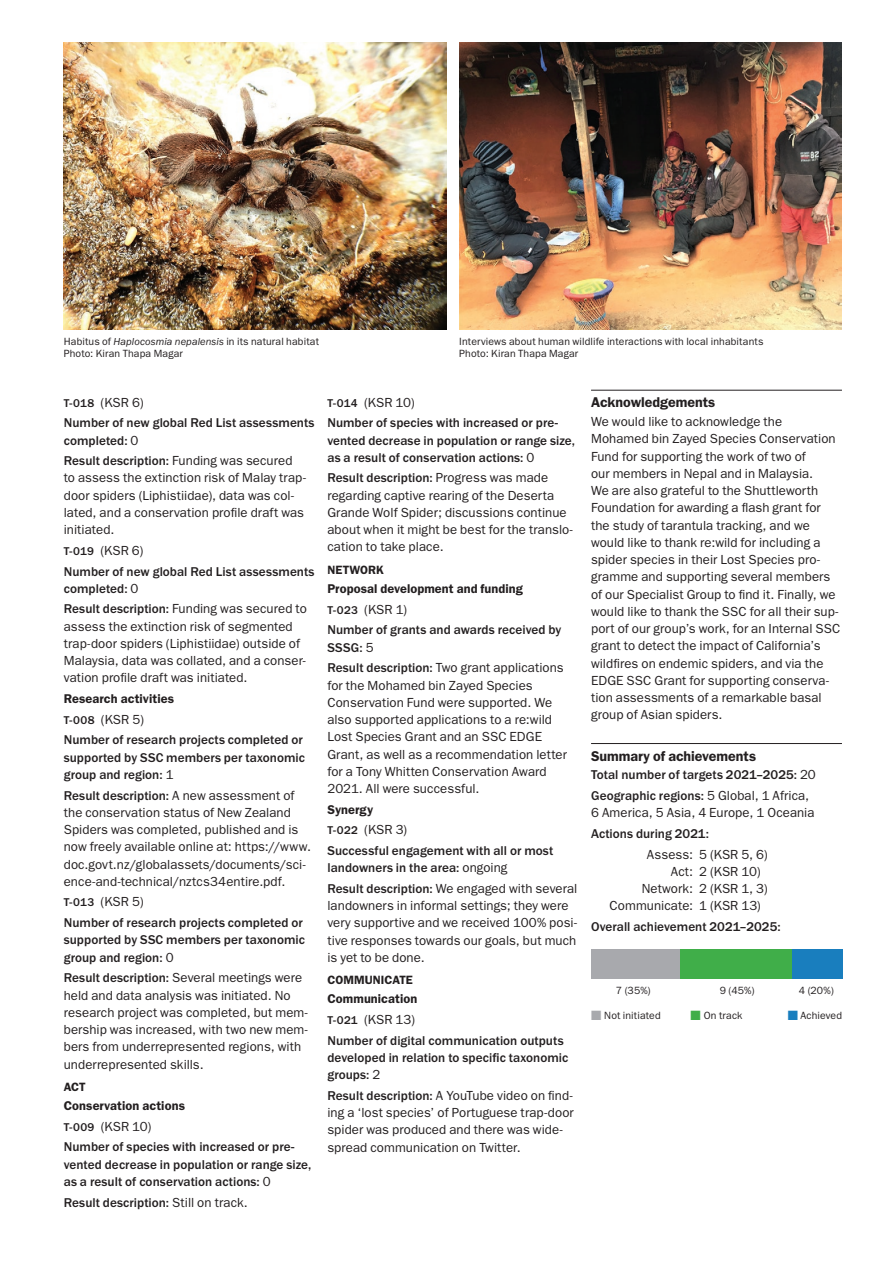
<style>
.page{position:relative;width:893px;height:1263px;background:#fff}
.page>*{position:absolute;margin:0;border:0;box-sizing:border-box;transform-origin:0 0}
.t1{font:600 14.25px "ITC Franklin Gothic Std";color:#231f20}
.t2{font:13.2px/17.2px "ITC Franklin Gothic Std";letter-spacing:.005em;color:#231f20}
.t3{font:500 13.2px/20.7px "ITC Franklin Gothic Std";letter-spacing:.005em;color:#231f20}
.t4{font:600 12.75px "ITC Franklin Gothic Std";letter-spacing:.005em;color:#231f20}
.t5{font:600 12.15px "ITC Franklin Gothic Std";letter-spacing:.005em;color:#231f20}
.t6{font:10.5px/12px "ITC Franklin Gothic Std";letter-spacing:.01em;color:#231f20}
.s1{font-style:italic}
.s2{font-size:11.7px}
.s3{font-weight:400}
.s4{font-weight:500}
.s5{color:#a8a9ad}
.s6{color:#40ae49}
.s7{color:#197ebe}
</style>
<div class="page">
<hr style="left:591px;top:390px;width:251px;height:1px;background:#231f20">
<hr style="left:591px;top:743px;width:251px;height:1px;background:#231f20">
<div style="left:679px;top:949px;width:113px;height:29px;background:#40ae49"></div>
<div style="left:591px;top:949px;width:88px;height:29px;background:#a8a9ad"></div>
<div style="left:792px;top:949px;width:50px;height:29px;background:#197ebe"></div>
<img style="left:459px;top:43px;width:383px;height:286px">
<img style="left:64px;top:43px;width:382px;height:286px">
<p class="t6" style="left:64px;top:336px;width:257px">Habitus of <span class="s1">Haplocosmia nepalensis</span> in its natural habitat<br>Photo: Kiran Thapa Magar</p>
<p class="t6" style="left:459px;top:336px;width:306px">Interviews about human wildlife interactions with local inhabitants<br>Photo: Kiran Thapa Magar</p>
<p class="t3" style="left:64px;top:392px;width:252px"><span class="s2">T-018</span> <span class="s3">(KSR 6)<br></span>Number of new global Red List assessments</p>
<p class="t3" style="left:64px;top:430px;width:230px">completed: <span class="s3">0<br></span>Result description: <span class="s3">Funding was secured</span></p>
<p class="t2" style="left:64px;top:469px;width:244px">to assess the extinction risk of Malay trap&shy;door spiders (Liphistiidae), data was col&shy;lated, and a conservation profile draft was initiated.</p>
<p class="t3" style="left:64px;top:540px;width:252px"><span class="s2">T-019</span> <span class="s3">(KSR 6)<br></span>Number of new global Red List assessments</p>
<p class="t3" style="left:64px;top:578px;width:245px">completed: <span class="s3">0<br></span>Result description: <span class="s3">Funding was secured to</span></p>
<p class="t2" style="left:64px;top:618px;width:243px">assess the extinction risk of segmented trap-door spiders (Liphistiidae) outside of Malaysia, data was collated, and a conser&shy;vation profile draft was initiated.</p>
<p class="t4" style="left:64px;top:691px;width:112px">Research activities</p>
<p class="t3" style="left:64px;top:709px;width:241px"><span class="s2">T-008</span> <span class="s3">(KSR 5)<br></span>Number of research projects completed or</p>
<p class="t3" style="left:64px;top:749px;width:243px;line-height:17.2px">supported by SSC members per taxonomic group and region: <span class="s3">1</span></p>
<p class="t2" style="left:64px;top:786px;width:249px"><span class="s4">Result description:</span> A new assessment of the conservation status of New Zealand Spiders was completed, published and is now freely available online at: https://www. doc.govt.nz/globalassets/documents/sci&shy;ence-and-technical/nztcs34entire.pdf.</p>
<p class="t3" style="left:64px;top:892px;width:241px"><span class="s2">T-013</span> <span class="s3">(KSR 5)<br></span>Number of research projects completed or</p>
<p class="t3" style="left:64px;top:931px;width:243px;line-height:17.2px">supported by SSC members per taxonomic group and region: <span class="s3">0</span></p>
<p class="t2" style="left:64px;top:969px;width:245px"><span class="s4">Result description:</span> Several meetings were held and data analysis was initiated. No research project was completed, but mem&shy;bership was increased, with two new mem&shy;bers from underrepresented regions, with underrepresented skills.</p>
<p class="t5" style="left:64px;top:1079px;width:24px">ACT</p>
<p class="t4" style="left:64px;top:1098px;width:123px">Conservation actions</p>
<p class="t3" style="left:64px;top:1116px;width:232px"><span class="s2">T-009</span> <span class="s3">(KSR 10)<br></span>Number of species with increased or pre-</p>
<p class="t3" style="left:64px;top:1156px;width:249px;line-height:17.2px">vented decrease in population or range size, as a result of conservation actions: <span class="s3">0</span></p>
<p class="t3" style="left:64px;top:1192px;width:186px">Result description: <span class="s3">Still on track.</span></p>
<p class="t3" style="left:327px;top:392px;width:232px"><span class="s2">T-014</span> <span class="s3">(KSR 10)<br></span>Number of species with increased or pre-</p>
<p class="t3" style="left:327px;top:432px;width:249px;line-height:17.2px">vented decrease in population or range size, as a result of conservation actions: <span class="s3">0</span></p>
<p class="t2" style="left:327px;top:469px;width:247px"><span class="s4">Result description:</span> Progress was made regarding captive rearing of the Deserta Grande Wolf Spider; discussions continue about when it might be best for the translo&shy;cation to take place.</p>
<p class="t5" style="left:327px;top:562px;width:58px">NETWORK</p>
<p class="t4" style="left:327px;top:581px;width:197px">Proposal development and funding</p>
<p class="t3" style="left:327px;top:599px;width:236px"><span class="s2">T-023</span> <span class="s3">(KSR 1)<br></span>Number of grants and awards received by</p>
<p class="t3" style="left:327px;top:637px;width:238px">SSSG: <span class="s3">5<br></span>Result description: <span class="s3">Two grant applications</span></p>
<p class="t2" style="left:327px;top:676px;width:241px">for the Mohamed bin Zayed Species Conservation Fund were supported. We also supported applications to a re:wild Lost Species Grant and an SSC EDGE Grant, as well as a recommendation letter for a Tony Whitten Conservation Award 2021. All were successful.</p>
<p class="t4" style="left:327px;top:802px;width:47px">Synergy</p>
<p class="t3" style="left:327px;top:820px;width:227px"><span class="s2">T-022</span> <span class="s3">(KSR 3)<br></span>Successful engagement with all or most</p>
<p class="t3" style="left:327px;top:858px;width:251px">landowners in the area: <span class="s3">ongoing<br></span>Result description: <span class="s3">We engaged with several</span></p>
<p class="t2" style="left:327px;top:897px;width:251px">landowners in informal settings; they were very supportive and we received 100% posi&shy;tive responses towards our goals, but much is yet to be done.</p>
<p class="t5" style="left:327px;top:973px;width:87px">COMMUNICATE</p>
<p class="t4" style="left:327px;top:991px;width:91px">Communication</p>
<p class="t3" style="left:327px;top:1009px;width:238px"><span class="s2">T-021</span> <span class="s3">(KSR 13)<br></span>Number of digital communication outputs</p>
<p class="t3" style="left:327px;top:1049px;width:242px;line-height:17.2px">developed in relation to specific taxonomic groups: <span class="s3">2</span></p>
<p class="t2" style="left:327px;top:1087px;width:248px"><span class="s4">Result description:</span> A YouTube video on find&shy;ing a ‘lost species’ of Portuguese trap-door spider was produced and there was wide&shy;spread communication on Twitter.</p>
<p class="t1" style="left:591px;top:394px;width:126px">Acknowledgements</p>
<p class="t2" style="left:591px;top:413px;width:251px">We would like to acknowledge the Mohamed bin Zayed Species Conservation Fund for supporting the work of two of<br>our members in Nepal and in Malaysia.<br>We are also grateful to the Shuttleworth Foundation for awarding a flash grant for the study of tarantula tracking, and we would like to thank re:wild for including a spider species in their Lost Species pro&shy;gramme and supporting several members of our Specialist Group to find it. Finally, we would like to thank the SSC for all their sup&shy;port of our group’s work, for an Internal SSC grant to detect the impact of California’s wildfires on endemic spiders, and via the EDGE SSC Grant for supporting conserva&shy;tion assessments of a remarkable basal group of Asian spiders.</p>
<p class="t1" style="left:591px;top:747px;width:167px">Summary of achievements</p>
<p class="t3" style="left:591px;top:765px;width:226px">Total number of targets 2021–2025: <span class="s3">20<br></span>Geographic regions: <span class="s3">5 Global, 1 Africa,</span></p>
<p class="t2" style="left:591px;top:804px;width:225px">6 America, 5 Asia, 4 Europe, 1 Oceania</p>
<p class="t3" style="left:591px;top:823px;width:119px">Actions during 2021:</p>
<p class="t2" style="left:647px;top:846px;width:122px">Assess: 5 (KSR 5, 6)</p>
<p class="t2" style="left:671px;top:863px;width:91px">Act: 2 (KSR 10)</p>
<p class="t2" style="left:642px;top:880px;width:128px">Network: 2 (KSR 1, 3)</p>
<p class="t2" style="left:610px;top:897px;width:153px">Communicate: 1 (KSR 13)</p>
<p class="t3" style="left:591px;top:916px;width:191px">Overall achievement 2021–2025:</p>
<p class="t6" style="left:616px;top:985px;width:36px">7 (35%)</p>
<p class="t6" style="left:720px;top:985px;width:36px">9 (45%)</p>
<p class="t6" style="left:799px;top:985px;width:36px">4 (20%)</p>
<p class="t6" style="left:591px;top:1009px;width:71px"><span class="s5">■</span> Not initiated</p>
<p class="t6" style="left:691px;top:1009px;width:53px"><span class="s6">■</span> On track</p>
<p class="t6" style="left:788px;top:1009px;width:56px"><span class="s7">■</span> Achieved</p>
</div>
